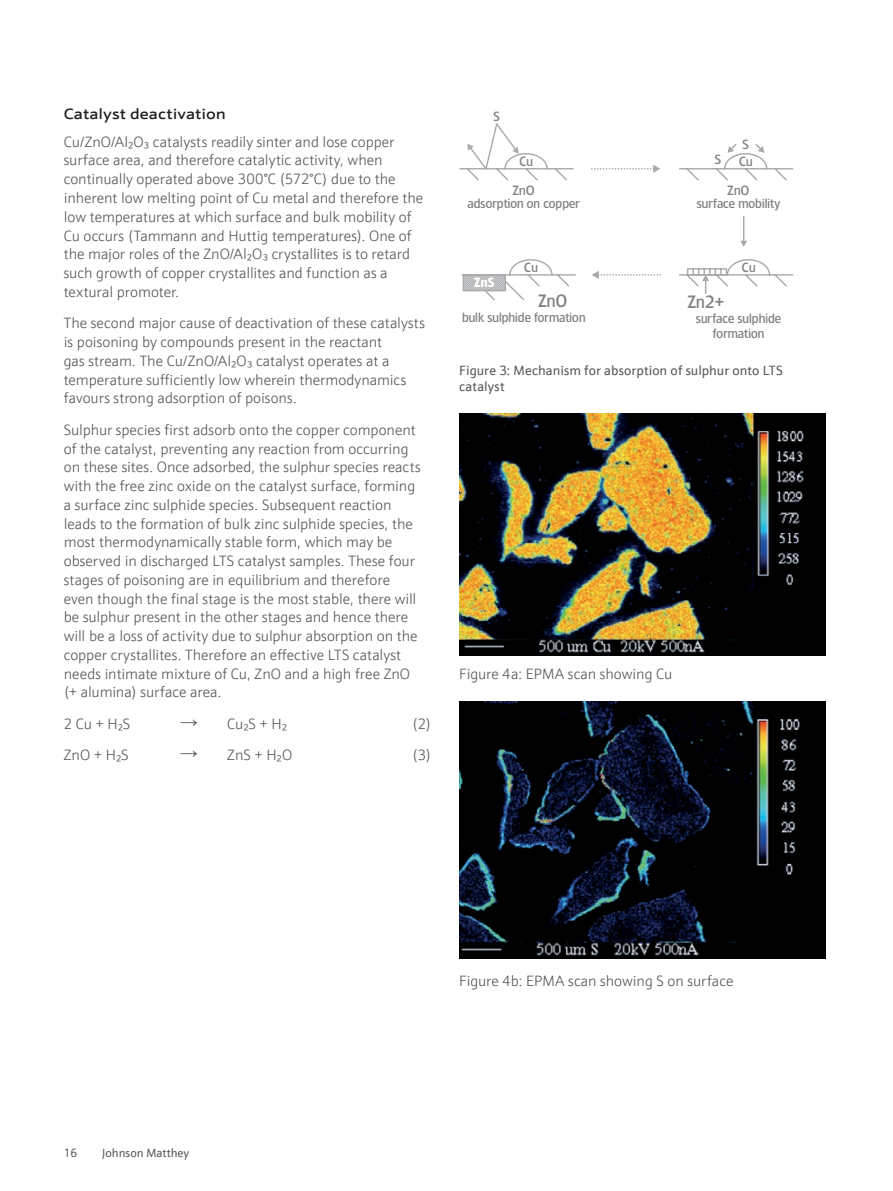
<style>
.page{position:relative;width:893px;height:1191px;background:#fff}
.page>*{position:absolute;margin:0;border:0;box-sizing:border-box;transform-origin:0 0}
.t1{font:18px "Royal Societyof Chemistry";color:#585857}
.t2{font:500 16.8px "TF Forever Two";letter-spacing:.005em;color:#808285}
.t3{font:300 15px/18.8px "JM Sans";letter-spacing:-.005em;color:#585857}
.t4{font:500 15px "JM Sans Extended";color:#231f20}
.t5{font:13.5px/16.2px "JM Sans";letter-spacing:.005em;color:#585857}
.t6{font:500 12.6px/12.6px "TF Forever Two";letter-spacing:.01em;color:#808285;text-align:center}
.t7{font:700 12.6px "TF Forever Two";color:#fff}
.t8{font:12px "JM Sans";color:#585857}
</style>
<div class="page">
<svg style="left:459px;top:123px;width:334px;height:178px"></svg>
<svg style="left:467px;top:144px;width:7px;height:7px"></svg>
<svg style="left:512px;top:147px;width:7px;height:7px"></svg>
<svg style="left:740px;top:216px;width:7px;height:31px"></svg>
<svg style="left:727px;top:142px;width:11px;height:11px"></svg>
<svg style="left:754px;top:142px;width:10px;height:11px"></svg>
<svg style="left:686px;top:267px;width:42px;height:26px"></svg>
<img style="left:459px;top:414px;width:366px;height:241px">
<img style="left:459px;top:702px;width:366px;height:256px">
<p class="t4" style="left:64px;top:105px;width:164px">Catalyst deactivation</p>
<p class="t3" style="left:64px;top:132px;width:361px">Cu/ZnO/Al₂O₃ catalysts readily sinter and lose copper surface area, and therefore catalytic activity, when continually operated above 300°C (572°C) due to the inherent low melting point of Cu metal and therefore the low temperatures at which surface and bulk mobility of Cu occurs (Tammann and Huttig temperatures). One of the major roles of the ZnO/Al₂O₃ crystallites is to retard such growth of copper crystallites and function as a textural promoter.</p>
<p class="t3" style="left:64px;top:314px;width:363px">The second major cause of deactivation of these catalysts is poisoning by compounds present in the reactant<br>gas stream. The Cu/ZnO/Al₂O₃ catalyst operates at a temperature sufficiently low wherein thermodynamics favours strong adsorption of poisons.</p>
<p class="t3" style="left:64px;top:420px;width:358px">Sulphur species first adsorb onto the copper component of the catalyst, preventing any reaction from occurring on these sites. Once adsorbed, the sulphur species reacts with the free zinc oxide on the catalyst surface, forming a surface zinc sulphide species. Subsequent reaction leads to the formation of bulk zinc sulphide species, the most thermodynamically stable form, which may be observed in discharged LTS catalyst samples. These four stages of poisoning are in equilibrium and therefore even though the final stage is the most stable, there will be sulphur present in the other stages and hence there will be a loss of activity due to sulphur absorption on the copper crystallites. Therefore an effective LTS catalyst needs intimate mixture of Cu, ZnO and a high free ZnO (+ alumina) surface area.</p>
<p class="t3" style="left:64px;top:714px;width:68px">2 Cu + H₂S</p>
<p class="t1" style="left:181px;top:709px;width:19px">↓</p>
<p class="t3" style="left:227px;top:714px;width:61px">Cu₂S + H₂</p>
<p class="t3" style="left:412px;top:714px;width:21px">(2)</p>
<p class="t3" style="left:64px;top:746px;width:66px">ZnO + H₂S</p>
<p class="t1" style="left:181px;top:741px;width:19px">↓</p>
<p class="t3" style="left:227px;top:746px;width:66px">ZnS + H₂O</p>
<p class="t3" style="left:412px;top:746px;width:21px">(3)</p>
<p class="t6" style="left:493px;top:110px;width:8px">S</p>
<p class="t6" style="left:519px;top:155px;width:15px">Cu</p>
<p class="t6" style="left:467px;top:184px;width:114px">ZnO<br>adsorption on copper</p>
<p class="t7" style="left:474px;top:275px;width:22px">ZnS</p>
<p class="t6" style="left:524px;top:261px;width:15px">Cu</p>
<p class="t2" style="left:538px;top:291px;width:31px">ZnO</p>
<p class="t6" style="left:714px;top:153px;width:8px">S</p>
<p class="t6" style="left:742px;top:137px;width:8px">S</p>
<p class="t6" style="left:739px;top:155px;width:15px">Cu</p>
<p class="t6" style="left:697px;top:184px;width:85px">ZnO<br>surface mobility</p>
<p class="t2" style="left:688px;top:291px;width:38px">Zn2+</p>
<p class="t6" style="left:741px;top:261px;width:15px">Cu</p>
<p class="t6" style="left:462px;top:311px;width:125px">bulk sulphide formation</p>
<p class="t6" style="left:696px;top:310px;width:87px;line-height:15.1px">surface sulphide formation</p>
<p class="t5" style="left:459px;top:361px;width:325px">Figure 3: Mechanism for absorption of sulphur onto LTS catalyst</p>
<p class="t3" style="left:459px;top:664px;width:215px">Figure 4a: EPMA scan showing Cu</p>
<p class="t8" style="left:64px;top:1145px;width:15px">16</p>
<p class="t8" style="left:102px;top:1145px;width:89px">Johnson Matthey</p>
<p class="t3" style="left:459px;top:971px;width:276px">Figure 4b: EPMA scan showing S on surface</p>
</div>
